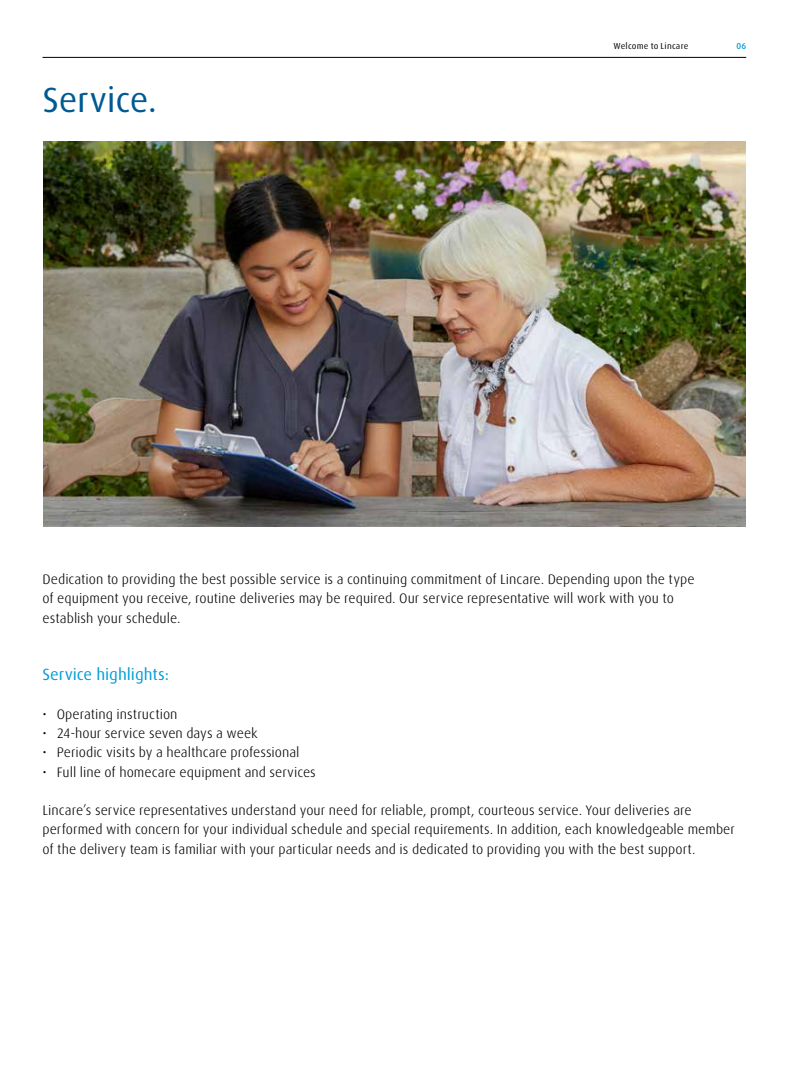
<style>
.page{position:relative;width:810px;height:1080px;background:#fff}
.page>*{position:absolute;margin:0;border:0;box-sizing:border-box;transform-origin:0 0}
.t1{font:35px "Linde Dax Global";letter-spacing:-.01em;color:#005993}
.t2{font:16.25px "Linde Dax Global";letter-spacing:-.005em;color:#009dd8}
.t3{font:300 13.75px/19.2px "Linde Dax Global";color:#000}
.t4{font:8.75px "Linde Dax Global";letter-spacing:.02em;color:#000}
.t5{font:500 8.75px "Linde Dax Global";color:#009dd8}
</style>
<div class="page">
<hr style="left:43px;top:57px;width:703px;height:1px;background:#000">
<img style="left:43px;top:142px;width:703px;height:385px">
<h1 class="t1" style="left:42px;top:79px;width:116px">Service.</h1>
<p class="t4" style="left:614px;top:41px;width:76px">Welcome to Lincare</p>
<p class="t5" style="left:737px;top:41px;width:11px">06</p>
<p class="t3" style="left:43px;top:570px;width:654px">Dedication to providing the best possible service is a continuing commitment of Lincare. Depending upon the type of equipment you receive, routine deliveries may be required. Our service representative will work with you to establish your schedule.</p>
<p class="t2" style="left:43px;top:665px;width:128px">Service highlights:</p>
<p class="t3" style="left:43px;top:704px;width:137px">• Operating instruction</p>
<p class="t3" style="left:43px;top:724px;width:217px">• 24-hour service seven days a week</p>
<p class="t3" style="left:43px;top:743px;width:259px">• Periodic visits by a healthcare professional</p>
<p class="t3" style="left:43px;top:762px;width:275px">• Full line of homecare equipment and services</p>
<p class="t3" style="left:43px;top:801px;width:694px">Lincare’s service representatives understand your need for reliable, prompt, courteous service. Your deliveries are performed with concern for your individual schedule and special requirements. In addition, each knowledgeable member of the delivery team is familiar with your particular needs and is dedicated to providing you with the best support.</p>
</div>
